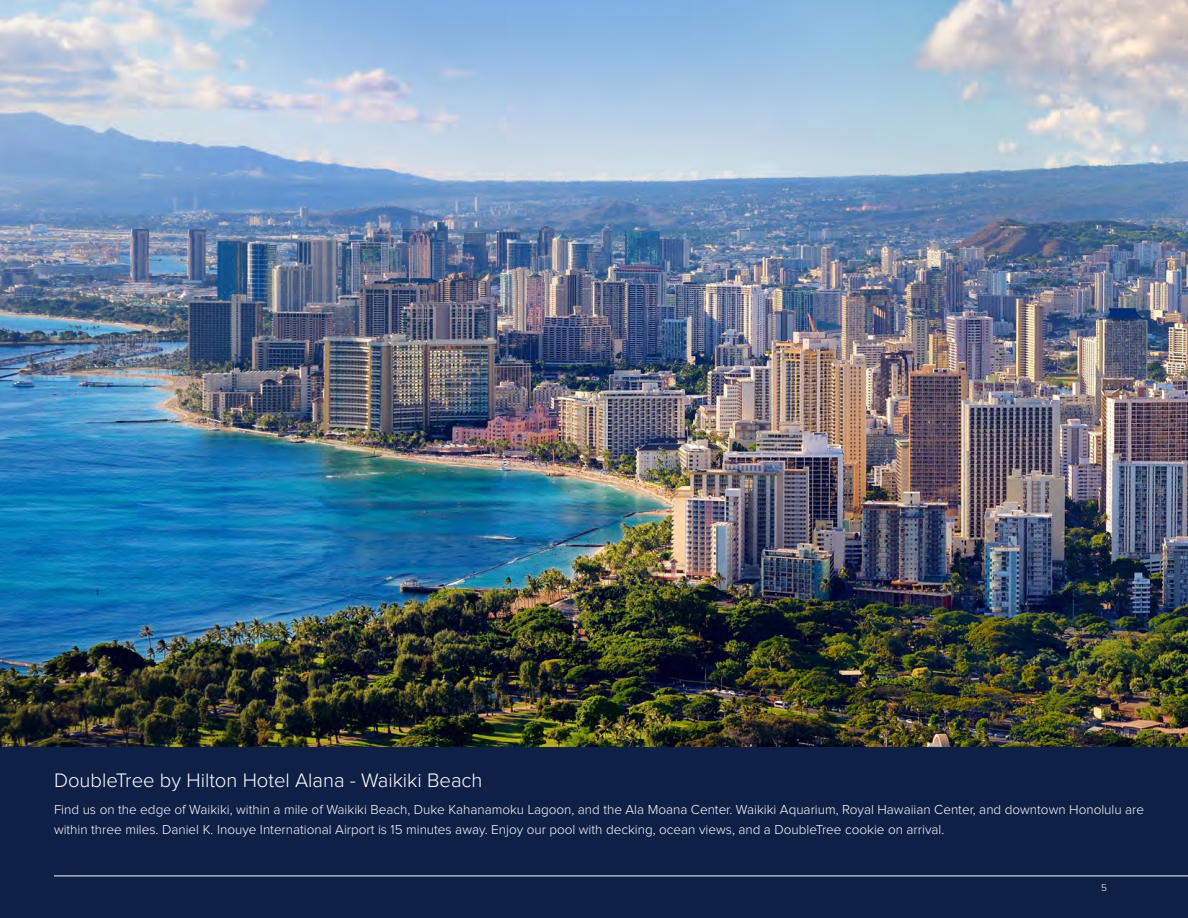
<style>
.page{position:relative;width:1188px;height:918px;background:#fff}
.page>*{position:absolute;margin:0;border:0;box-sizing:border-box;transform-origin:0 0}
.mainhead{font:300 20.25px "Proxima Nova";color:#fff}
.body_copy{font:300 13.5px/20.2px "Proxima Nova";color:#fff}
.t1{font:300 10.2px "Proxima Nova";color:#fff}
</style>
<div class="page">
<div style="left:0;top:510px;width:1188px;height:408px;background:#0f2047"></div>
<img style="left:0;top:0;width:1188px;height:746px">
<hr style="left:594px;top:404px;width:1px;height:42px;background:#fff">
<hr style="left:54px;top:876px;width:1134px;height:1px;background:#fff">
<p class="mainhead" style="left:54px;top:771px;width:430px">DoubleTree by Hilton Hotel Alana - Waikiki Beach</p>
<p class="body_copy" style="left:54px;top:800px;width:1092px">Find us on the edge of Waikiki, within a mile of Waikiki Beach, Duke Kahanamoku Lagoon, and the Ala Moana Center. Waikiki Aquarium, Royal Hawaiian Center, and downtown Honolulu are within three miles. Daniel K. Inouye International Airport is 15 minutes away. Enjoy our pool with decking, ocean views, and a DoubleTree cookie on arrival.</p>
<p class="t1" style="left:1101px;top:883px;width:7px">5</p>
</div>
